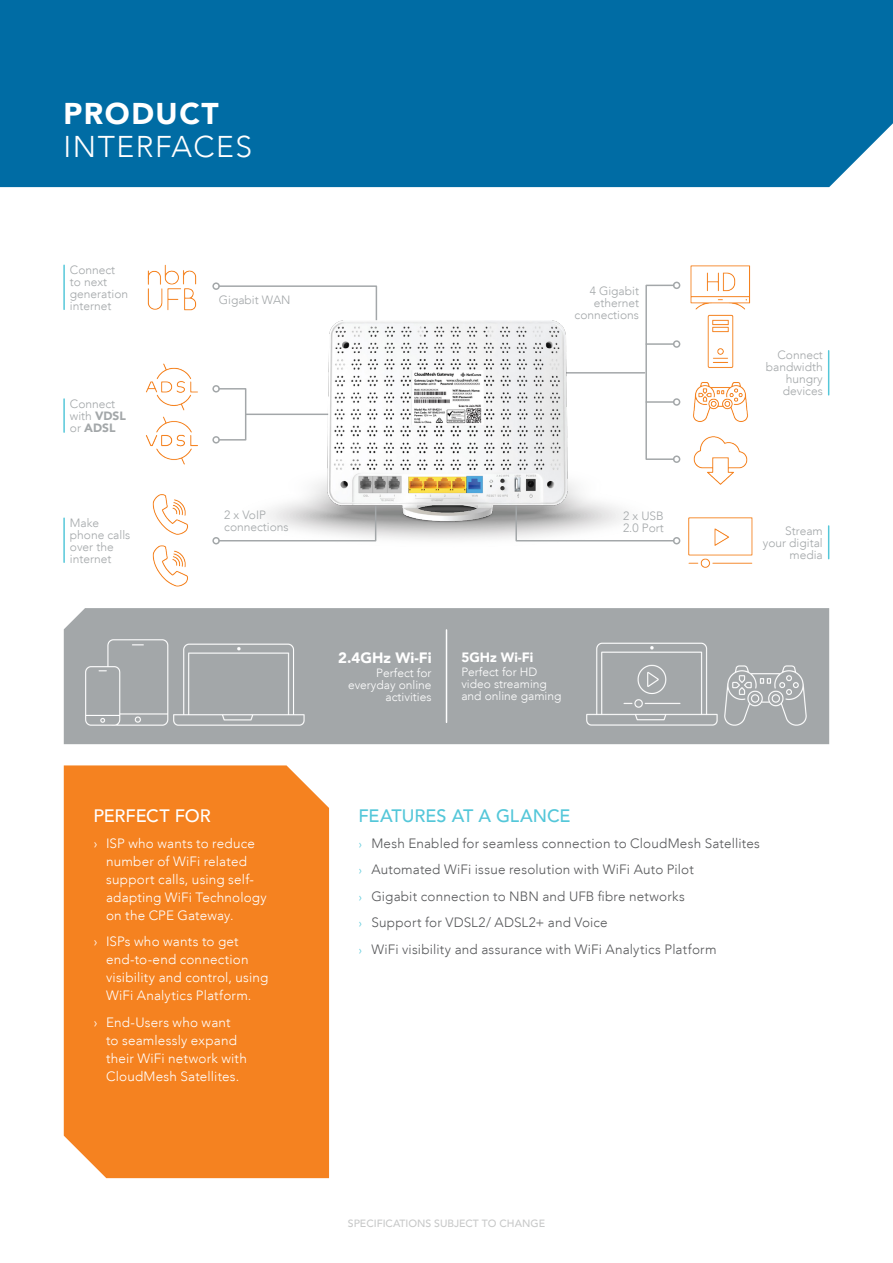
<style>
.page{position:relative;width:893px;height:1263px;background:#fff}
.page>*{position:absolute;margin:0;border:0;box-sizing:border-box;transform-origin:0 0}
.t1{font:300 30px "Avenir LT";letter-spacing:.05em;color:#fff}
.t2{font:900 30px "Avenir LT";letter-spacing:.05em;color:#fff}
.t3{font:500 18px "Avenir LT";color:#54c7d9}
.t4{font:500 18px "Avenir LT";letter-spacing:-.01em;color:#fff}
.SS_PI_Header_Left{font:900 15px "Avenir LT";color:#fff}
.t5{font:300 13.5px/18px "Avenir LT";letter-spacing:.015em;color:#fff}
.t6{font:300 13.5px "Avenir LT";letter-spacing:.015em;color:#57585a}
.SS_PI_Header_Right{font:900 13.5px "Avenir LT";color:#fff}
.SS_PI_Body_Left{font:300 12px/12px "Avenir LT";color:#a3a7a9}
.SS_PI_Body_Right{font:300 12px/12px "Avenir LT";color:#a3a7a9;text-align:right}
.SS_PI_Body_Left-2{font:300 12px "Avenir LT";color:#fff}
.SS_PI_Body_Right-2{font:300 12px/12px "Avenir LT";color:#fff;text-align:right}
.t7{font:500 10.5px "Avenir LT";color:#c8c9c9}
.s1{font-weight:900}
.s2{font-size:12px;color:#54c7d9}
</style>
<div class="page">
<div style="left:64px;top:765px;width:265px;height:413px;background:#f58220"></div>
<div style="left:0;top:0;width:893px;height:187px;background:#006ca4"></div>
<svg style="left:576px;top:493px;width:99px;height:49px"></svg>
<div style="left:673px;top:537px;width:7px;height:7px;border:1px solid #a3a7a9;border-radius:50%"></div>
<div style="left:64px;top:608px;width:765px;height:136px;background:#a3a7a9"></div>
<hr style="left:446px;top:630px;width:1px;height:92px;background:#fff">
<img style="left:85px;top:629px;width:234px;height:98px">
<img style="left:574px;top:629px;width:234px;height:97px">
<svg style="left:218px;top:285px;width:160px;height:154px"></svg>
<div style="left:212px;top:282px;width:8px;height:8px;border:1px solid #a3a7a9;border-radius:50%"></div>
<hr style="left:63px;top:399px;width:2px;height:33px;background:#54c7d9">
<hr style="left:63px;top:265px;width:2px;height:44px;background:#54c7d9">
<hr style="left:63px;top:518px;width:2px;height:44px;background:#54c7d9">
<hr style="left:828px;top:351px;width:1px;height:44px;background:#54c7d9">
<hr style="left:828px;top:526px;width:1px;height:33px;background:#54c7d9">
<hr style="left:246px;top:414px;width:140px;height:1px;background:#a3a7a9">
<div style="left:218px;top:388px;width:28px;height:53px;border:1px solid #a3a7a9"></div>
<div style="left:212px;top:385px;width:8px;height:7px;border:1px solid #a3a7a9;border-radius:50%"></div>
<div style="left:212px;top:436px;width:8px;height:8px;border:1px solid #a3a7a9;border-radius:50%"></div>
<svg style="left:218px;top:496px;width:91px;height:46px"></svg>
<div style="left:212px;top:537px;width:8px;height:7px;border:1px solid #a3a7a9;border-radius:50%"></div>
<hr style="left:504px;top:372px;width:141px;height:2px;background:#a3a7a9">
<div style="left:645px;top:285px;width:29px;height:175px;border:1px solid #a3a7a9"></div>
<div style="left:673px;top:282px;width:7px;height:7px;border:1px solid #a3a7a9;border-radius:50%"></div>
<div style="left:673px;top:455px;width:7px;height:8px;border:1px solid #a3a7a9;border-radius:50%"></div>
<hr style="left:646px;top:343px;width:28px;height:2px;background:#a3a7a9">
<div style="left:673px;top:340px;width:7px;height:8px;border:1px solid #a3a7a9;border-radius:50%"></div>
<hr style="left:646px;top:401px;width:28px;height:2px;background:#a3a7a9">
<div style="left:673px;top:398px;width:7px;height:8px;border:1px solid #a3a7a9;border-radius:50%"></div>
<img style="left:147px;top:264px;width:50px;height:47px">
<img style="left:146px;top:363px;width:52px;height:45px">
<img style="left:146px;top:408px;width:52px;height:57px">
<img style="left:689px;top:517px;width:64px;height:51px">
<img style="left:690px;top:265px;width:61px;height:44px">
<img style="left:695px;top:309px;width:50px;height:59px">
<img style="left:693px;top:382px;width:55px;height:40px">
<img style="left:693px;top:436px;width:55px;height:49px">
<img style="left:152px;top:494px;width:36px;height:40px">
<img style="left:152px;top:534px;width:36px;height:53px">
<img style="left:309px;top:321px;width:267px;height:221px">
<h1 class="t2" style="left:64px;top:96px;width:157px">PRODUCT</h1>
<h1 class="t1" style="left:64px;top:129px;width:190px">INTERFACES</h1>
<p class="SS_PI_Body_Left" style="left:70px;top:264px;width:60px">Connect to next generation internet</p>
<p class="SS_PI_Body_Left" style="left:70px;top:398px;width:58px">Connect with <span class="s1">VDSL </span>or <span class="s1">ADSL</span></p>
<p class="SS_PI_Body_Left" style="left:70px;top:517px;width:62px">Make phone calls over the internet</p>
<p class="SS_PI_Body_Left" style="left:219px;top:294px;width:73px">Gigabit WAN</p>
<p class="SS_PI_Body_Left" style="left:224px;top:509px;width:66px">2 x VoIP connections</p>
<p class="SS_PI_Body_Right" style="left:575px;top:285px;width:66px">4 Gigabit ethernet connections</p>
<p class="SS_PI_Header_Left" style="left:338px;top:648px;width:95px">2.4GHz Wi-Fi</p>
<p class="SS_PI_Body_Right-2" style="left:376px;top:667px;width:57px">Perfect for</p>
<p class="SS_PI_Body_Right-2" style="left:348px;top:679px;width:85px">everyday online activities</p>
<p class="SS_PI_Header_Right" style="left:461px;top:649px;width:74px">5GHz Wi-Fi</p>
<p class="SS_PI_Body_Left-2" style="left:461px;top:665px;width:78px">Perfect for HD</p>
<p class="SS_PI_Body_Left-2" style="left:461px;top:677px;width:87px">video streaming</p>
<p class="SS_PI_Body_Left-2" style="left:461px;top:689px;width:102px">and online gaming</p>
<p class="SS_PI_Body_Right" style="left:623px;top:510px;width:42px;text-align:left">2 x USB<br>2.0 Port</p>
<h2 class="t4" style="left:93px;top:805px;width:119px">PERFECT FOR</h2>
<h2 class="t3" style="left:359px;top:805px;width:213px">FEATURES AT A GLANCE</h2>
<p class="SS_PI_Body_Right" style="left:766px;top:349px;width:58px">Connect bandwidth hungry devices</p>
<p class="SS_PI_Body_Right" style="left:763px;top:524px;width:61px">Stream your digital media</p>
<p class="t5" style="left:106px;top:834px;width:162px;text-indent:-13px">› ISP who wants to reduce number of WiFi related support calls, using self&shy;adapting WiFi Technology on the CPE Gateway.</p>
<p class="t5" style="left:106px;top:933px;width:164px;text-indent:-13px">› ISPs who wants to get end-to-end connection visibility and control, using<br>WiFi Analytics Platform.</p>
<p class="t5" style="left:106px;top:1013px;width:142px;text-indent:-13px">› End-Users who want<br>to seamlessly expand their WiFi network with<br>CloudMesh Satellites.</p>
<p class="t6" style="left:359px;top:835px;width:403px"><span class="s2">›</span> Mesh Enabled for seamless connection to CloudMesh Satellites</p>
<p class="t6" style="left:359px;top:862px;width:337px"><span class="s2">›</span> Automated WiFi issue resolution with WiFi Auto Pilot</p>
<p class="t6" style="left:359px;top:888px;width:328px"><span class="s2">›</span> Gigabit connection to NBN and UFB fibre networks</p>
<p class="t6" style="left:359px;top:915px;width:251px"><span class="s2">›</span> Support for VDSL2/ ADSL2+ and Voice</p>
<p class="t6" style="left:359px;top:941px;width:359px"><span class="s2">›</span> WiFi visibility and assurance with WiFi Analytics Platform</p>
<p class="t7" style="left:348px;top:1217px;width:199px">SPECIFICATIONS SUBJECT TO CHANGE</p>
</div>
